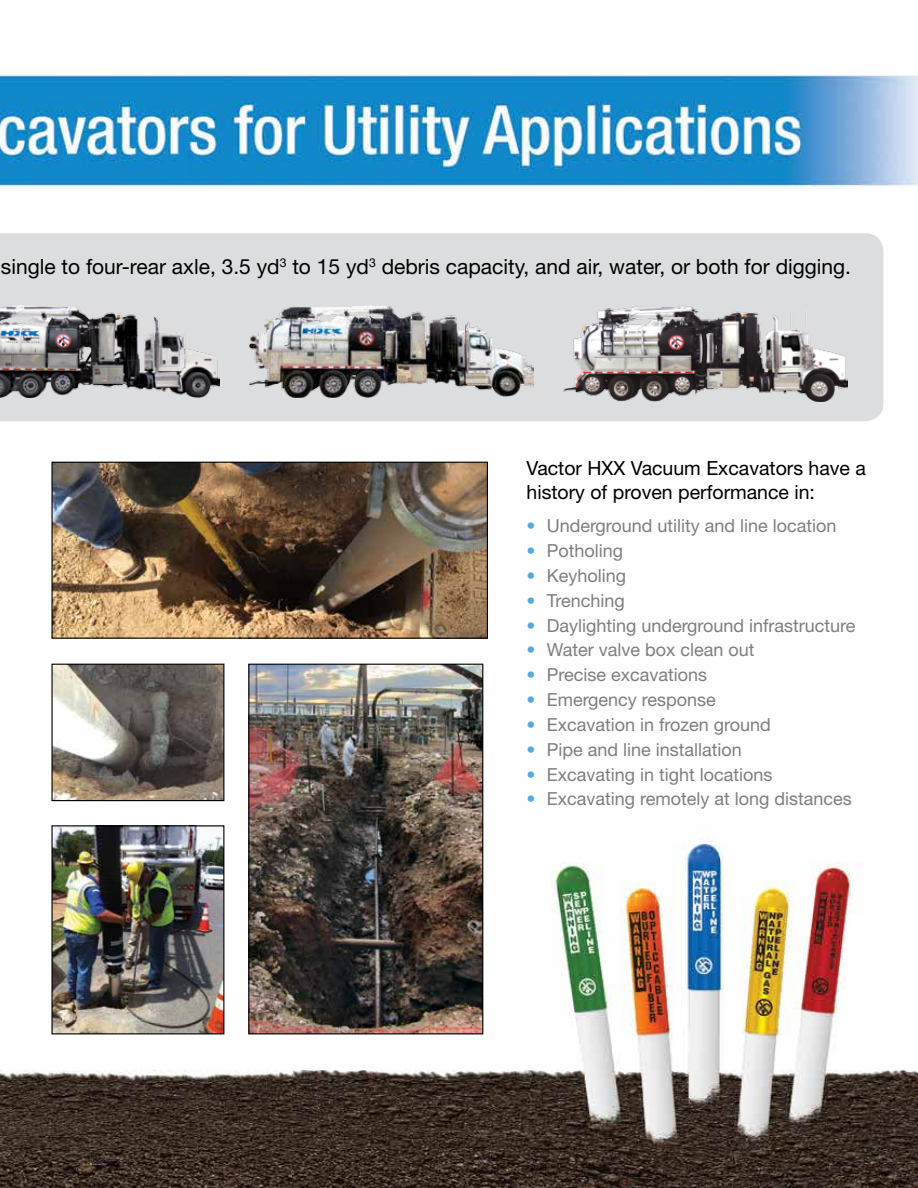
<style>
.page{position:relative;width:918px;height:1188px;background:#fff}
.page>*{position:absolute;margin:0;border:0;box-sizing:border-box;transform-origin:0 0}
.t1{font:21px "Helvetica Neue LT Std";color:#000}
.t2{font:19.5px/23.4px "Helvetica Neue LT Std";color:#000}
.t3{font:18px "Helvetica Neue LT Std";color:#7c7e81}
.s1{color:#56a9de}
</style>
<div class="page">
<img style="left:0;top:74px;width:918px;height:1114px">
<div style="left:0;top:233px;width:883px;height:188px;background:#dcddde"></div>
<img style="left:0;top:305px;width:220px;height:92px">
<img style="left:250px;top:305px;width:284px;height:92px">
<img style="left:564px;top:300px;width:283px;height:102px">
<img style="left:250px;top:666px;width:231px;height:366px">
<div style="left:248px;top:664px;width:235px;height:370px;border:1px solid #000"></div>
<img style="left:53px;top:464px;width:433px;height:173px">
<div style="left:51px;top:462px;width:437px;height:177px;border:1px solid #000"></div>
<img style="left:53px;top:666px;width:169px;height:133px">
<div style="left:51px;top:664px;width:173px;height:137px;border:1px solid #000"></div>
<img style="left:53px;top:827px;width:169px;height:205px">
<div style="left:51px;top:825px;width:173px;height:209px;border:1px solid #000"></div>
<p class="t1" style="left:1px;top:254px;width:852px">single to four-rear axle, 3.5 yd<sup>3</sup> to 15 yd<sup>3</sup> debris capacity, and air, water, or both for digging.</p>
<p class="t2" style="left:526px;top:456px;width:341px">Vactor HXX Vacuum Excavators have a history of proven performance in:</p>
<p class="t3" style="left:526px;top:515px;width:312px"><span class="s1">•</span> Underground utility and line location</p>
<p class="t3" style="left:526px;top:540px;width:98px"><span class="s1">•</span> Potholing</p>
<p class="t3" style="left:526px;top:565px;width:101px"><span class="s1">•</span> Keyholing</p>
<p class="t3" style="left:526px;top:590px;width:100px"><span class="s1">•</span> Trenching</p>
<p class="t3" style="left:526px;top:614px;width:331px"><span class="s1">•</span> Daylighting underground infrastructure</p>
<p class="t3" style="left:526px;top:639px;width:229px"><span class="s1">•</span> Water valve box clean out</p>
<p class="t3" style="left:526px;top:664px;width:182px"><span class="s1">•</span> Precise excavations</p>
<p class="t3" style="left:526px;top:689px;width:191px"><span class="s1">•</span> Emergency response</p>
<p class="t3" style="left:526px;top:714px;width:246px"><span class="s1">•</span> Excavation in frozen ground</p>
<p class="t3" style="left:526px;top:739px;width:217px"><span class="s1">•</span> Pipe and line installation</p>
<p class="t3" style="left:526px;top:763px;width:247px"><span class="s1">•</span> Excavating in tight locations</p>
<p class="t3" style="left:526px;top:788px;width:327px"><span class="s1">•</span> Excavating remotely at long distances</p>
</div>
